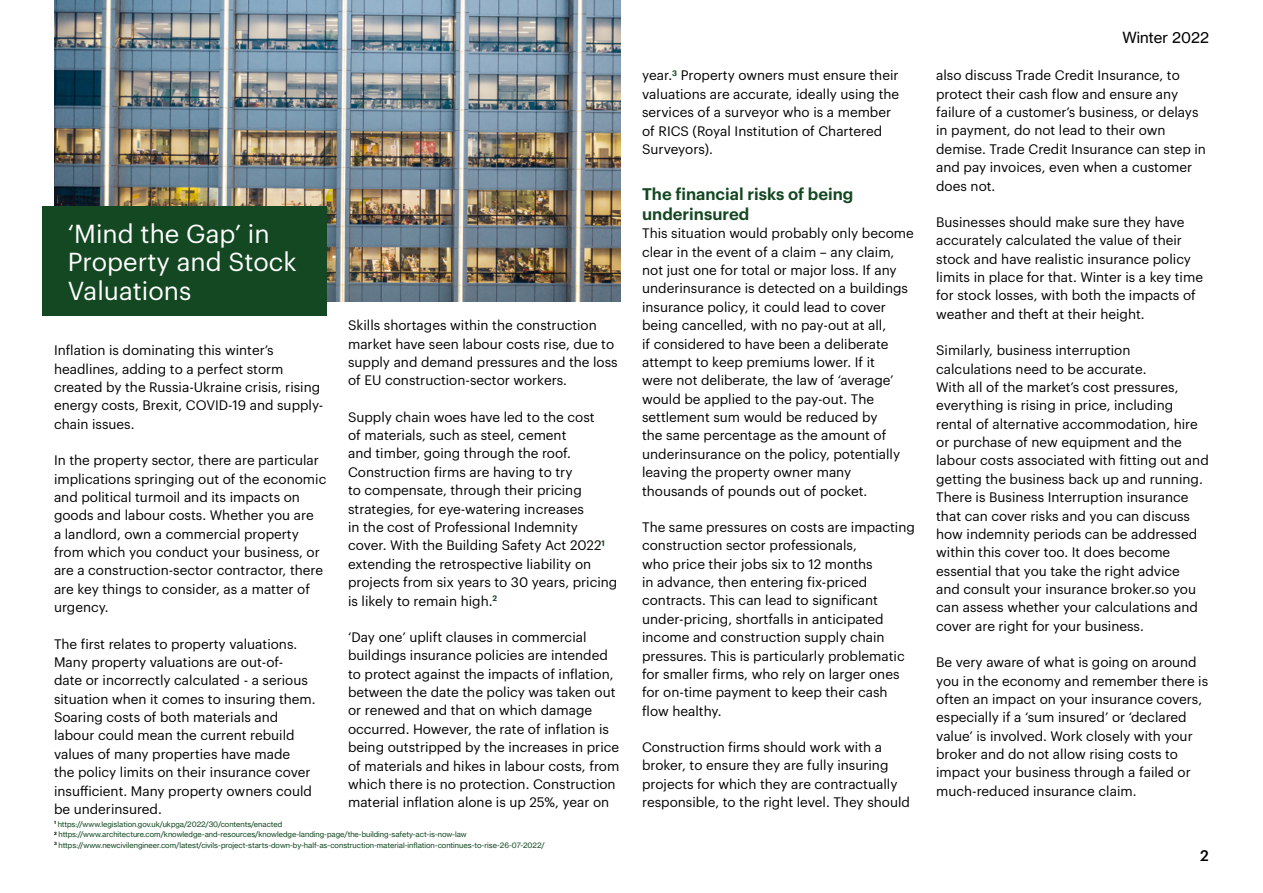
<style>
.page{position:relative;width:1263px;height:893px;background:#fff}
.page>*{position:absolute;margin:0;border:0;box-sizing:border-box;transform-origin:0 0}
.t1{font:25.5px/28.5px "Graphik";color:#fff}
.t2{font:600 16.5px/19.5px "Graphik";color:#144822}
.t3{font:15px "N Haas Grotesk TX Pro 55 Rg";color:#000}
.t4{font:500 15px "Graphik";color:#000}
.t5{font:13.5px/18.3px "Graphik";color:#000}
.t6{font:7.5px/10.5px "N Haas Grotesk TX Pro 55 Rg";color:#144822}
</style>
<div class="page">
<img style="left:54px;top:0;width:567px;height:302px">
<div style="left:42px;top:206px;width:285px;height:110px;background:#144822"></div>
<h1 class="t1" style="left:68px;top:217px;width:230px">‘Mind the Gap’ in<br>Property and Stock<br>Valuations</h1>
<p class="t5" style="left:54px;top:340px;width:271px">Inflation is dominating this winter’s headlines, adding to a perfect storm created by the Russia-Ukraine crisis, rising energy costs, Brexit, COVID-19 and supply&shy;chain issues.</p>
<p class="t5" style="left:54px;top:450px;width:274px">In the property sector, there are particular implications springing out of the economic and political turmoil and its impacts on goods and labour costs. Whether you are<br>a landlord, own a commercial property from which you conduct your business, or are a construction-sector contractor, there are key things to consider, as a matter of urgency.</p>
<p class="t5" style="left:54px;top:633px;width:263px">The first relates to property valuations.<br>Many property valuations are out-of-<br>date or incorrectly calculated - a serious situation when it comes to insuring them.<br>Soaring costs of both materials and labour could mean the current rebuild values of many properties have made<br>the policy limits on their insurance cover insufficient. Many property owners could be underinsured.</p>
<p class="t5" style="left:348px;top:315px;width:271px">Skills shortages within the construction market have seen labour costs rise, due to supply and demand pressures and the loss of EU construction-sector workers.</p>
<p class="t5" style="left:348px;top:406px;width:271px">Supply chain woes have led to the cost<br>of materials, such as steel, cement<br>and timber, going through the roof.<br>Construction firms are having to try<br>to compensate, through their pricing strategies, for eye-watering increases<br>in the cost of Professional Indemnity cover. With the Building Safety Act 2022<sup>1 </sup>extending the retrospective liability on projects from six years to 30 years, pricing is likely to remain high.<sup>2</sup></p>
<p class="t5" style="left:348px;top:627px;width:273px">‘Day one’ uplift clauses in commercial buildings insurance policies are intended to protect against the impacts of inflation, between the date the policy was taken out or renewed and that on which damage occurred. However, the rate of inflation is being outstripped by the increases in price of materials and hikes in labour costs, from which there is no protection. Construction material inflation alone is up 25%, year on</p>
<p class="t6" style="left:54px;top:819px;width:492px"><sup>1</sup> https://www.legislation.gov.uk/ukpga/2022/30/contents/enacted<br><sup>2</sup> https://www.architecture.com/knowledge-and-resources/knowledge-landing-page/the-building-safety-act-is-now-law<br><sup>3</sup> https://www.newcivilengineer.com/latest/civils-project-starts-down-by-half-as-construction-material-inflation-continues-to-rise-26-07-2022/</p>
<p class="t5" style="left:642px;top:65px;width:259px">year.<sup>3</sup> Property owners must ensure their valuations are accurate, ideally using the services of a surveyor who is a member of RICS (Royal Institution of Chartered Surveyors).</p>
<p class="t2" style="left:642px;top:183px;width:213px">The financial risks of being underinsured</p>
<p class="t5" style="left:642px;top:223px;width:273px">This situation would probably only become clear in the event of a claim – any claim, not just one for total or major loss. If any underinsurance is detected on a buildings insurance policy, it could lead to cover being cancelled, with no pay-out at all,<br>if considered to have been a deliberate attempt to keep premiums lower. If it<br>were not deliberate, the law of ‘average’ would be applied to the pay-out. The settlement sum would be reduced by<br>the same percentage as the amount of underinsurance on the policy, potentially leaving the property owner many thousands of pounds out of pocket.</p>
<p class="t5" style="left:642px;top:517px;width:274px">The same pressures on costs are impacting construction sector professionals,<br>who price their jobs six to 12 months<br>in advance, then entering fix-priced contracts. This can lead to significant under-pricing, shortfalls in anticipated income and construction supply chain pressures. This is particularly problematic for smaller firms, who rely on larger ones for on-time payment to keep their cash flow healthy.</p>
<p class="t5" style="left:642px;top:737px;width:269px">Construction firms should work with a broker, to ensure they are fully insuring projects for which they are contractually responsible, to the right level. They should</p>
<p class="t3" style="left:1122px;top:29px;width:88px">Winter 2022</p>
<p class="t5" style="left:936px;top:65px;width:271px">also discuss Trade Credit Insurance, to protect their cash flow and ensure any failure of a customer’s business, or delays in payment, do not lead to their own demise. Trade Credit Insurance can step in and pay invoices, even when a customer does not.</p>
<p class="t5" style="left:936px;top:212px;width:268px">Businesses should make sure they have accurately calculated the value of their stock and have realistic insurance policy limits in place for that. Winter is a key time for stock losses, with both the impacts of weather and theft at their height.</p>
<p class="t5" style="left:936px;top:340px;width:274px">Similarly, business interruption calculations need to be accurate.<br>With all of the market’s cost pressures, everything is rising in price, including rental of alternative accommodation, hire or purchase of new equipment and the labour costs associated with fitting out and getting the business back up and running.<br>There is Business Interruption insurance that can cover risks and you can discuss how indemnity periods can be addressed within this cover too. It does become essential that you take the right advice<br>and consult your insurance broker.so you can assess whether your calculations and cover are right for your business.</p>
<p class="t5" style="left:936px;top:652px;width:273px">Be very aware of what is going on around you in the economy and remember there is often an impact on your insurance covers, especially if a ‘sum insured’ or ‘declared value’ is involved. Work closely with your broker and do not allow rising costs to impact your business through a failed or much-reduced insurance claim.</p>
<p class="t4" style="left:1200px;top:844px;width:10px">2</p>
</div>
